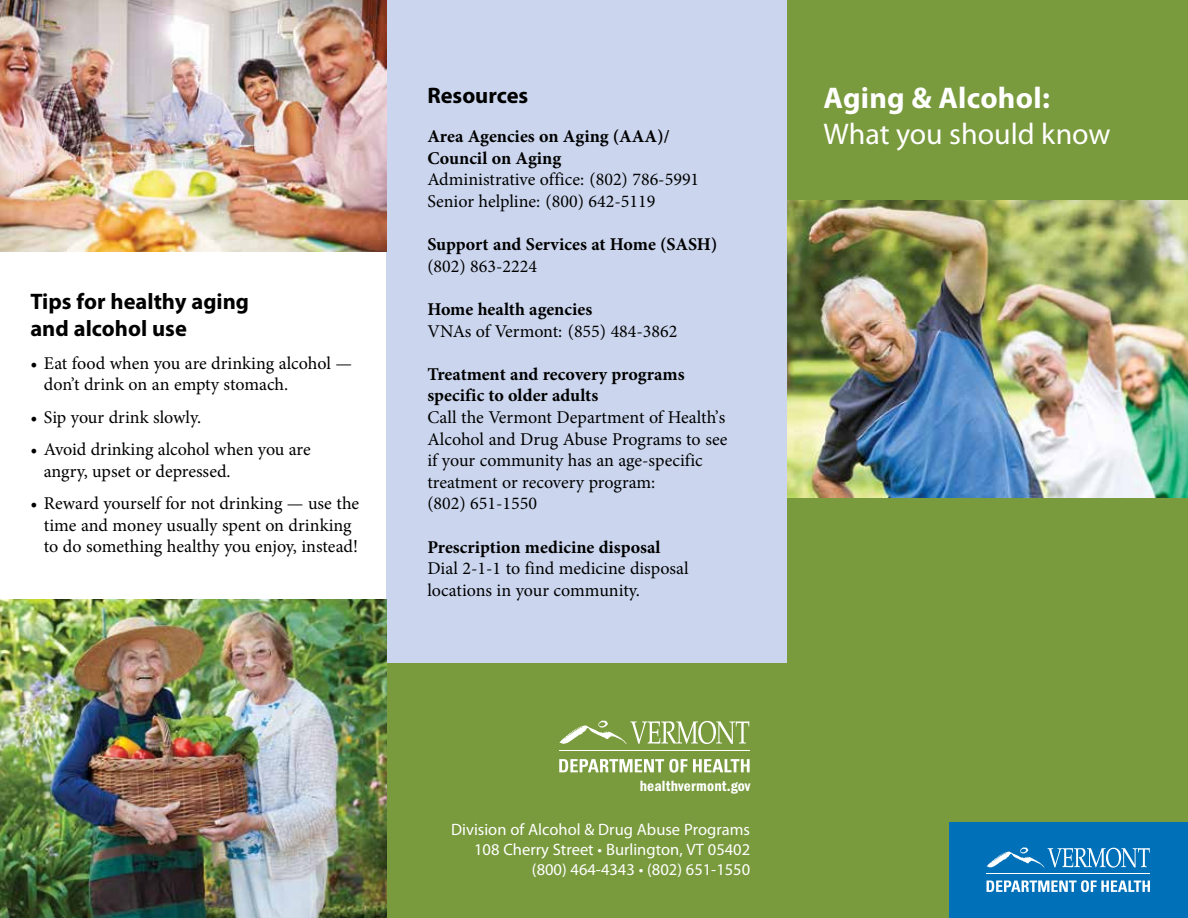
<style>
.page{position:relative;width:1188px;height:918px;background:#fff}
.page>*{position:absolute;margin:0;border:0;box-sizing:border-box;transform-origin:0 0}
.t1{font:30px "Myriad Pro";color:#fff}
.t2{font:700 30px "Myriad Pro";letter-spacing:.01em;color:#fff}
.t3{font:700 22.5px/27px "Myriad Pro";color:#000}
.t4{font:18px/21.6px "Minion Pro";color:#000}
.t5{font:700 18px/21.6px "Minion Pro";color:#000}
.t6{font:16.5px/19.8px "Myriad Pro";color:#fff;text-align:right}
.t7{font:15.45px "ITC Franklin Gothic Std Dm Cd";letter-spacing:.01em;color:#fff}
</style>
<div class="page">
<div style="left:387px;top:0;width:400px;height:677px;background:#cbd6ee"></div>
<div style="left:387px;top:663px;width:401px;height:255px;background:#799a3d"></div>
<div style="left:787px;top:0;width:401px;height:918px;background:#799a3d"></div>
<img style="left:787px;top:201px;width:401px;height:297px">
<div style="left:949px;top:822px;width:239px;height:96px;background:#0071b9"></div>
<svg style="left:987px;top:847px;width:163px;height:21px"></svg>
<svg style="left:987px;top:880px;width:163px;height:12px"></svg>
<hr style="left:986px;top:873px;width:164px;height:1px;background:#fff">
<svg style="left:559px;top:720px;width:190px;height:25px"></svg>
<svg style="left:559px;top:759px;width:191px;height:14px"></svg>
<hr style="left:559px;top:751px;width:191px;height:1px;background:#fff">
<img style="left:0;top:0;width:387px;height:252px">
<img style="left:0;top:599px;width:387px;height:319px">
<p class="t3" style="left:30px;top:287px;width:220px">Tips for healthy aging and alcohol use</p>
<p class="t4" style="left:44px;top:352px;width:310px;text-indent:-14px">• Eat food when you are drinking alcohol — don’t drink on an empty stomach.</p>
<p class="t4" style="left:30px;top:406px;width:172px">• Sip your drink slowly.</p>
<p class="t4" style="left:44px;top:439px;width:268px;text-indent:-14px">• Avoid drinking alcohol when you are angry, upset or depressed.</p>
<p class="t4" style="left:44px;top:493px;width:317px;text-indent:-14px">• Reward yourself for not drinking — use the time and money usually spent on drinking to do something healthy you enjoy, instead!</p>
<p class="t3" style="left:427px;top:82px;width:103px">Resources</p>
<p class="t5" style="left:427px;top:125px;width:244px">Area Agencies on Aging (AAA)/<br>Council on Aging</p>
<p class="t4" style="left:427px;top:169px;width:273px">Administrative office: (802) 786-5991<br>Senior helpline: (800) 642-5119</p>
<p class="t5" style="left:427px;top:233px;width:292px">Support and Services at Home (SASH)</p>
<p class="t4" style="left:427px;top:255px;width:111px">(802) 863-2224</p>
<p class="t5" style="left:427px;top:298px;width:166px">Home health agencies</p>
<p class="t4" style="left:427px;top:320px;width:252px">VNAs of Vermont: (855) 484-3862</p>
<p class="t5" style="left:427px;top:363px;width:259px">Treatment and recovery programs specific to older adults</p>
<p class="t4" style="left:427px;top:407px;width:302px">Call the Vermont Department of Health’s<br>Alcohol and Drug Abuse Programs to see if your community has an age-specific treatment or recovery program:<br>(802) 651-1550</p>
<p class="t5" style="left:427px;top:536px;width:235px">Prescription medicine disposal</p>
<p class="t4" style="left:427px;top:558px;width:263px">Dial 2-1-1 to find medicine disposal locations in your community.</p>
<p class="t7" style="left:640px;top:777px;width:112px">healthvermont.gov</p>
<p class="t6" style="left:451px;top:819px;width:300px">Division of Alcohol &amp; Drug Abuse Programs<br>108 Cherry Street • Burlington, VT 05402 (800) 464-4343 • (802) 651-1550</p>
<h1 class="t2" style="left:824px;top:78px;width:228px">Aging &amp; Alcohol:</h1>
<h1 class="t1" style="left:824px;top:115px;width:289px">What you should know</h1>
</div>
